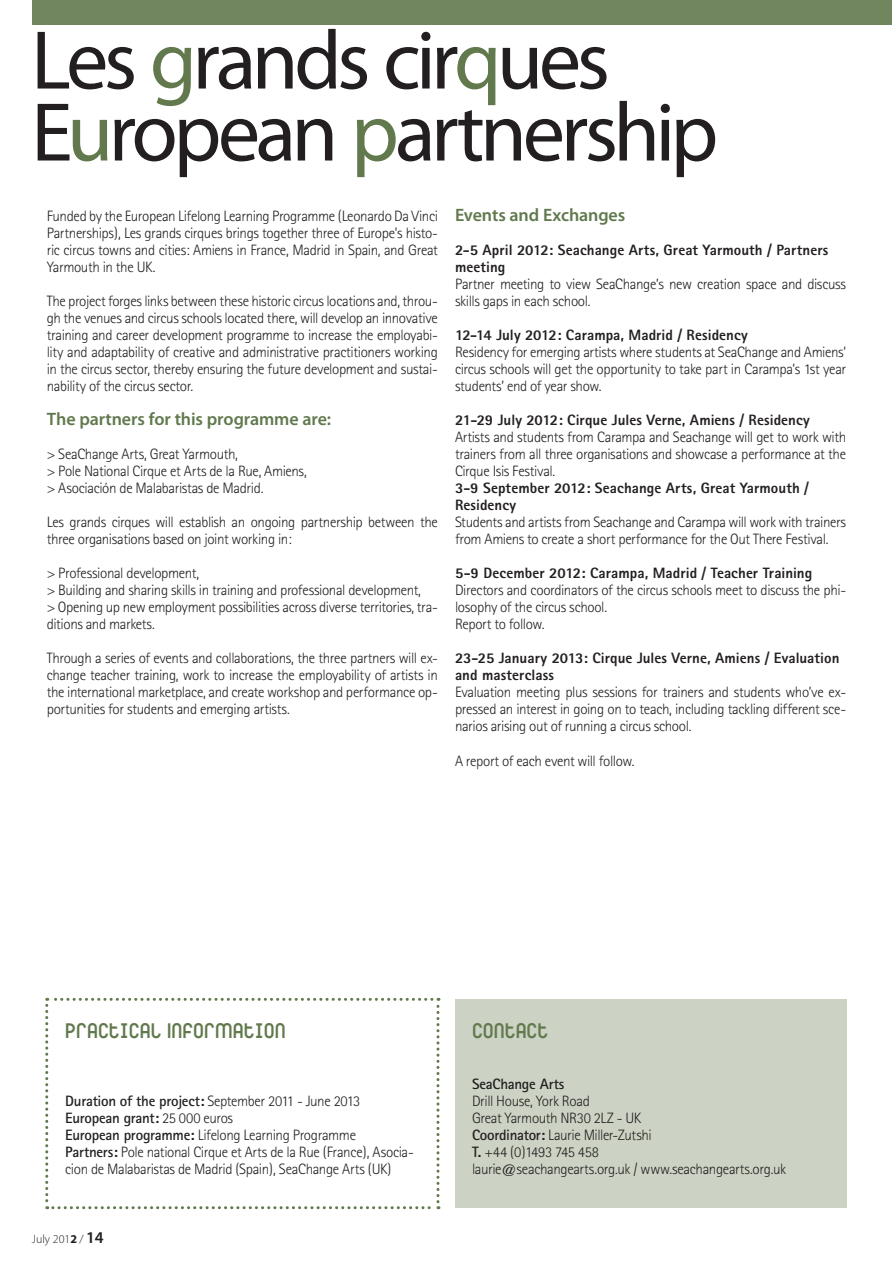
<style>
.page{position:relative;width:893px;height:1263px;background:#fff}
.page>*{position:absolute;margin:0;border:0;box-sizing:border-box;transform-origin:0 0}
.t1{font:84px/72px "Myriad Pro";letter-spacing:-.055em;color:#231f20}
.t2{font:700 semi-expanded 21px "Garaje 53 Unicase";color:#61794d}
.t3{font:600 18px "Myriad Pro";letter-spacing:-.005em;color:#61794d}
.t4{font:300 15px/17px "Rotis Sans Serif";letter-spacing:-.025em;color:#231f20}
.t5{font:800 15px/17px "Rotis Sans Serif";letter-spacing:.005em;color:#231f20}
.t6{font:700 15px "Rotis Sans Serif";letter-spacing:-.015em;color:#231f20}
.t7{font:300 12px "Myriad Pro";color:#231f20}
.s1{color:#61794d}
.s2{font-weight:700}
.s3{font-weight:600;font-size:16.5px}
</style>
<div class="page">
<div style="left:33px;top:0;width:859px;height:25px;background:#71865f"></div>
<div style="left:455px;top:999px;width:391px;height:209px;background:#ccd3c4"></div>
<svg style="left:45px;top:998px;width:394px;height:211px"></svg>
<h1 class="t1" style="left:31px;top:23px;width:689px">Les <span class="s1">g</span>rands cir<span class="s1">q</span>ues<br>E<span class="s1">u</span>ropean <span class="s1">p</span>artnership</h1>
<p class="t4" style="left:47px;top:208px;width:393px;text-align:justify">Funded by the European Lifelong Learning Programme (Leonardo Da Vinci Partnerships), Les grands cirques brings together three of Europe’s histo&shy;ric circus towns and cities: Amiens in France, Madrid in Spain, and Great Yarmouth in the UK.</p>
<p class="t4" style="left:47px;top:293px;width:393px;text-align:justify">The project forges links between these historic circus locations and, throu&shy;gh the venues and circus schools located there, will develop an innovative training and career development programme to increase the employabi&shy;lity and adaptability of creative and administrative practitioners working in the circus sector, thereby ensuring the future development and sustai&shy;nability of the circus sector.</p>
<p class="t3" style="left:47px;top:408px;width:286px">The partners for this programme are:</p>
<p class="t4" style="left:47px;top:446px;width:262px">&gt; SeaChange Arts, Great Yarmouth,<br>&gt; Pole National Cirque et Arts de la Rue, Amiens, &gt; Asociación de Malabaristas de Madrid.</p>
<p class="t4" style="left:47px;top:514px;width:393px">Les grands cirques will establish an ongoing partnership between the three organisations based on joint working in:</p>
<p class="t4" style="left:47px;top:565px;width:393px">&gt; Professional development,<br>&gt; Building and sharing skills in training and professional development,<br>&gt; Opening up new employment possibilities across diverse territories, tra&shy;ditions and markets.</p>
<p class="t4" style="left:47px;top:650px;width:393px;text-align:justify">Through a series of events and collaborations, the three partners will ex&shy;change teacher training, work to increase the employability of artists in the international marketplace, and create workshop and performance op&shy;portunities for students and emerging artists.</p>
<p class="t3" style="left:455px;top:204px;width:172px">Events and Exchanges</p>
<p class="t5" style="left:455px;top:241px;width:375px">2-5 April 2012: Seachange Arts, Great Yarmouth / Partners meeting</p>
<p class="t4" style="left:455px;top:276px;width:393px">Partner meeting to view SeaChange’s new creation space and discuss skills gaps in each school.</p>
<p class="t5" style="left:455px;top:326px;width:294px">12-14 July 2012: Carampa, Madrid / Residency</p>
<p class="t4" style="left:455px;top:344px;width:393px;text-align:justify">Residency for emerging artists where students at SeaChange and Amiens’ circus schools will get the opportunity to take part in Carampa’s 1st year students’ end of year show.</p>
<p class="t5" style="left:455px;top:411px;width:356px">21-29 July 2012: Cirque Jules Verne, Amiens / Residency</p>
<p class="t4" style="left:455px;top:429px;width:393px;text-align:justify">Artists and students from Carampa and Seachange will get to work with trainers from all three organisations and showcase a performance at the Cirque Isis Festival.</p>
<p class="t5" style="left:455px;top:480px;width:355px">3-9 September 2012: Seachange Arts, Great Yarmouth /<br>Residency</p>
<p class="t4" style="left:455px;top:514px;width:393px">Students and artists from Seachange and Carampa will work with trainers from Amiens to create a short performance for the Out There Festival.</p>
<p class="t5" style="left:455px;top:565px;width:359px">5-9 December 2012: Carampa, Madrid / Teacher Training</p>
<p class="t4" style="left:455px;top:582px;width:393px">Directors and coordinators of the circus schools meet to discuss the phi&shy;losophy of the circus school.<br>Report to follow.</p>
<p class="t5" style="left:455px;top:650px;width:386px">23-25 January 2013: Cirque Jules Verne, Amiens / Evaluation and masterclass</p>
<p class="t4" style="left:455px;top:684px;width:393px;text-align:justify">Evaluation meeting plus sessions for trainers and students who’ve ex&shy;pressed an interest in going on to teach, including tackling different sce&shy;narios arising out of running a circus school.</p>
<p class="t4" style="left:455px;top:752px;width:181px">A report of each event will follow.</p>
<h2 class="t2" style="left:65px;top:1017px;width:222px">PRACTICAL INFORMATION</h2>
<p class="t4" style="left:65px;top:1092px;width:350px"><span class="s2">Duration of the project:</span> September 2011 - June 2013<br><span class="s2">European grant:</span> 25 000 euros<br><span class="s2">European programme:</span> Lifelong Learning Programme<br><span class="s2">Partners:</span> Pole national Cirque et Arts de la Rue (France), Asocia&shy;cion de Malabaristas de Madrid (Spain), SeaChange Arts (UK)</p>
<p class="t7" style="left:32px;top:1232px;width:73px">July 201<span class="s2">2</span> / <span class="s3">14</span></p>
<h2 class="t2" style="left:472px;top:1017px;width:78px">CONTACT</h2>
<p class="t6" style="left:472px;top:1074px;width:94px">SeaChange Arts</p>
<p class="t4" style="left:472px;top:1092px;width:316px">Drill House, York Road<br>Great Yarmouth NR30 2LZ - UK<br><span class="s2">Coordinator:</span> Laurie Miller-Zutshi<br><span class="s2">T.</span> +44 (0)1493 745 458<br>laurie@seachangearts.org.uk / www.seachangearts.org.uk</p>
</div>
